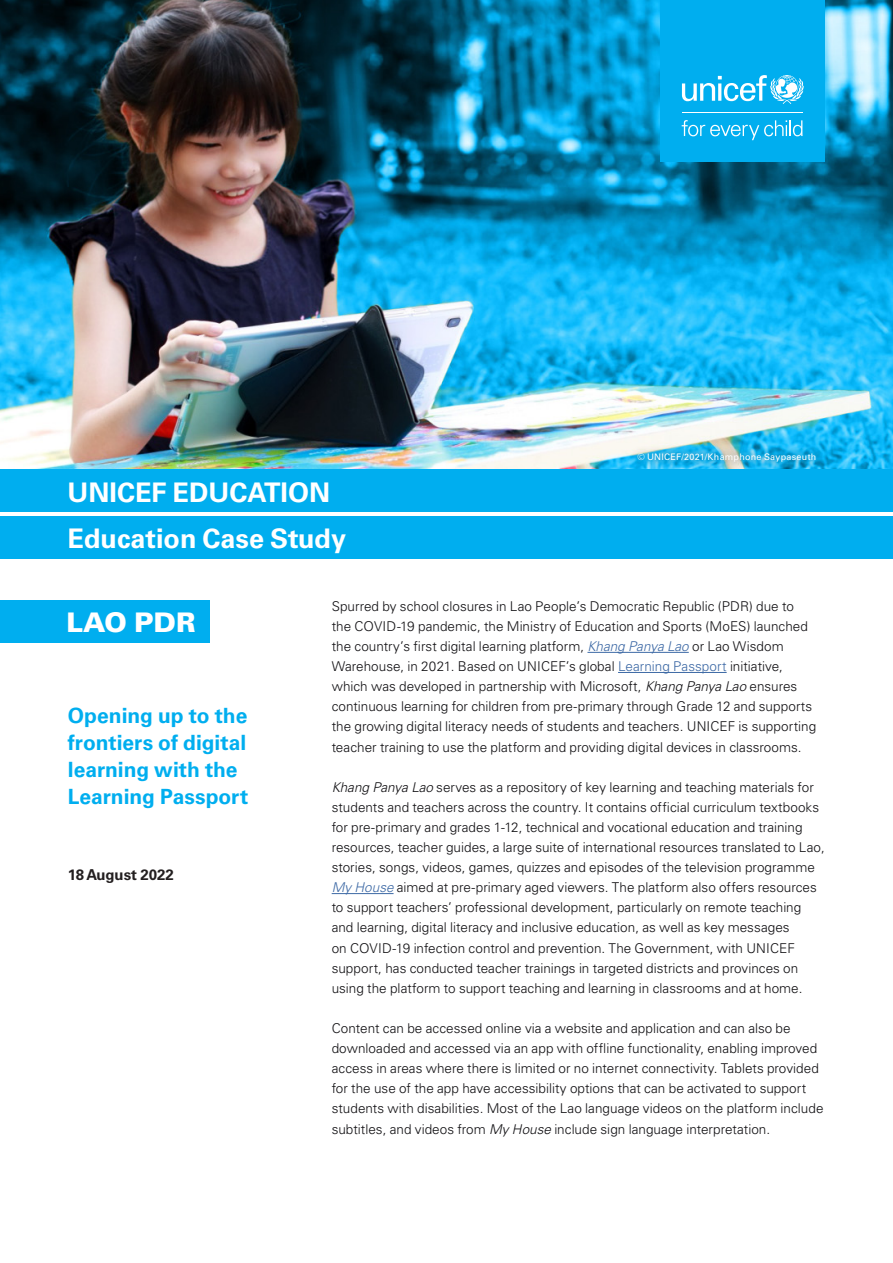
<style>
.page{position:relative;width:893px;height:1263px;background:#fff}
.page>*{position:absolute;margin:0;border:0;box-sizing:border-box;transform-origin:0 0}
.t1{font:700 27px/46px "Univers LT Std";color:#fff}
.t2{font:900 27px "Univers LT Std";color:#fff}
.t3{font:700 21px/27px "Univers LT Std";color:#00aeef}
.t4{font:700 15px "Univers LT Std";letter-spacing:-.005em;color:#231f20}
.t5{font:300 13.5px/20.1px "Univers LT Std";color:#111013}
.t6{font:9px "Univers LT Std";letter-spacing:.03em;color:#fff}
.s1{font-style:italic;color:#3d69a5}
.s2{color:#3d69a5}
.s3{font-style:italic}
</style>
<div class="page">
<img style="left:0;top:0;width:893px;height:469px">
<div style="left:0;top:469px;width:893px;height:43px;background:#00aeef"></div>
<div style="left:0;top:516px;width:893px;height:42px;background:#00aeef"></div>
<div style="left:0;top:601px;width:210px;height:42px;background:#00aeef"></div>
<hr style="left:587px;top:652px;width:102px;height:1px;background:#3d69a5">
<hr style="left:618px;top:672px;width:109px;height:1px;background:#3d69a5">
<hr style="left:332px;top:893px;width:62px;height:1px;background:#3d69a5">
<div style="left:629px;top:444px;width:196px;height:26px;background:#231f20;opacity:.75"></div>
<div style="left:661px;top:0;width:164px;height:162px;background:#00aeef"></div>
<svg style="left:682px;top:75px;width:122px;height:29px"></svg>
<hr style="left:682px;top:113px;width:120px;height:1px;background:#fff">
<svg style="left:682px;top:120px;width:120px;height:20px"></svg>
<h1 class="t1" style="left:68px;top:469px;width:280px">UNICEF EDUCATION<br>Education Case Study</h1>
<p class="t6" style="left:637px;top:452px;width:181px">© UNICEF/2021/Khamphone Saypaseuth</p>
<h1 class="t2" style="left:67px;top:605px;width:131px">LAO PDR</h1>
<p class="t5" style="left:332px;top:596px;width:486px">Spurred by school closures in Lao People’s Democratic Republic (PDR) due to the COVID-19 pandemic, the Ministry of Education and Sports (MoES) launched the country’s first digital learning platform, <span class="s1">Khang Panya Lao</span> or Lao Wisdom Warehouse, in 2021. Based on UNICEF’s global <span class="s2">Learning Passport</span> initiative, which was developed in partnership with Microsoft, <span class="s3">Khang Panya Lao</span> ensures continuous learning for children from pre-primary through Grade 12 and supports the growing digital literacy needs of students and teachers. UNICEF is supporting teacher training to use the platform and providing digital devices in classrooms.</p>
<p class="t5" style="left:332px;top:777px;width:495px"><span class="s3">Khang Panya Lao</span> serves as a repository of key learning and teaching materials for students and teachers across the country. It contains official curriculum textbooks for pre-primary and grades 1-12, technical and vocational education and training resources, teacher guides, a large suite of international resources translated to Lao, stories, songs, videos, games, quizzes and episodes of the television programme <span class="s1">My House</span> aimed at pre-primary aged viewers. The platform also offers resources to support teachers’ professional development, particularly on remote teaching and learning, digital literacy and inclusive education, as well as key messages<br>on COVID-19 infection control and prevention. The Government, with UNICEF support, has conducted teacher trainings in targeted districts and provinces on using the platform to support teaching and learning in classrooms and at home.</p>
<p class="t5" style="left:332px;top:1018px;width:493px">Content can be accessed online via a website and application and can also be downloaded and accessed via an app with offline functionality, enabling improved access in areas where there is limited or no internet connectivity. Tablets provided for the use of the app have accessibility options that can be activated to support students with disabilities. Most of the Lao language videos on the platform include subtitles, and videos from <span class="s3">My House</span> include sign language interpretation.</p>
<h2 class="t3" style="left:68px;top:702px;width:182px">Opening up to the frontiers of digital learning with the<br>Learning Passport</h2>
<p class="t4" style="left:68px;top:865px;width:107px">18 August 2022</p>
</div>
